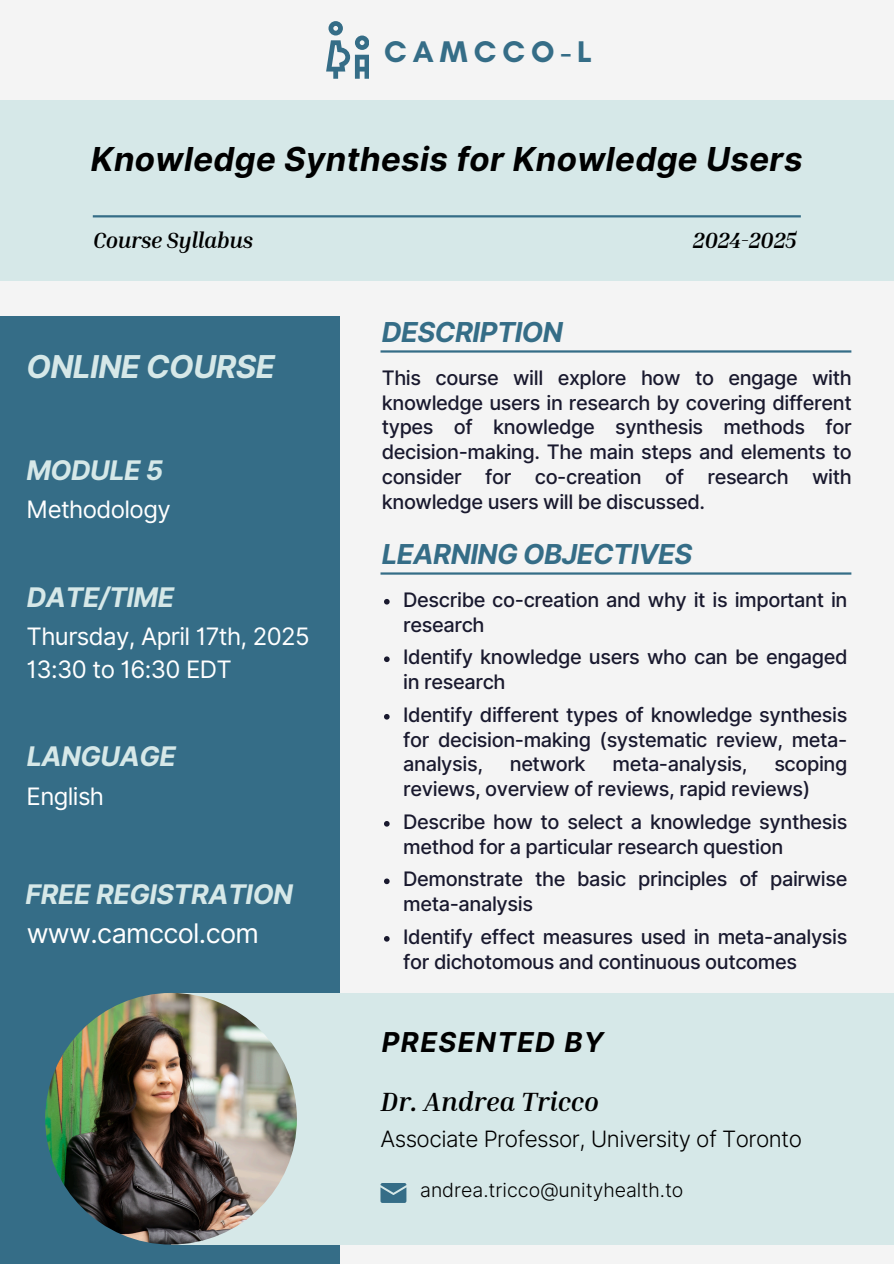
<style>
.page{position:relative;width:894px;height:1264px;background:#fff}
.page>*{position:absolute;margin:0;border:0;box-sizing:border-box;transform-origin:0 0}
.t1{font:italic 700 33px "Inter";letter-spacing:.01em;color:#000}
.t2{font:italic 700 31.5px "Inter";letter-spacing:-.02em;color:#d6e8e8}
.t3{font:700 30.45px "Glacial Indifference";letter-spacing:.2em;color:#356d87}
.t4{font:italic 700 27.45px "Inter";letter-spacing:-.02em;color:#356d87}
.t5{font:italic 700 27.3px "Inter";letter-spacing:.05em;color:#000}
.t6{font:italic 700 27px "Inter";letter-spacing:-.02em;color:#d6e8e8}
.t7{font:italic 700 27px "Inria Serif";color:#000}
.t8{font:27px "Inter";letter-spacing:-.025em;color:#fff}
.t9{font:24px/32.7px "Inter";letter-spacing:-.025em;color:#fff}
.t10{font:300 22.5px "Inter";letter-spacing:-.025em;color:#000}
.t11{font:italic 700 22.5px "Inria Serif";letter-spacing:-.02em;color:#000}
.t12{font:500 19.95px/24.8px "Inter";letter-spacing:-.02em;color:#19192e}
.t13{font:300 19.5px "Inter";color:#000}
</style>
<div class="page">
<div style="left:0;top:0;width:893px;height:1263px;background:#f4f4f4"></div>
<div style="left:0;top:100px;width:893px;height:180px;background:#d6e8e8"></div>
<hr style="left:93px;top:215px;width:707px;height:2px;background:#356d87">
<svg style="left:326px;top:21px;width:43px;height:57px"></svg>
<div style="left:0;top:316px;width:340px;height:947px;background:#356d87"></div>
<div style="left:171px;top:993px;width:722px;height:251px;background:#d6e8e8"></div>
<img style="left:45px;top:992px;width:252px;height:252px;border-radius:50%">
<hr style="left:380px;top:350px;width:471px;height:2px;background:#356d87">
<hr style="left:380px;top:572px;width:471px;height:2px;background:#356d87">
<svg style="left:380px;top:1183px;width:26px;height:19px"></svg>
<svg style="left:384px;top:599px;width:5px;height:5px"></svg>
<svg style="left:384px;top:656px;width:5px;height:6px"></svg>
<svg style="left:384px;top:714px;width:5px;height:5px"></svg>
<svg style="left:384px;top:821px;width:5px;height:5px"></svg>
<svg style="left:384px;top:878px;width:5px;height:6px"></svg>
<svg style="left:384px;top:936px;width:5px;height:5px"></svg>
<h6 class="t3" style="left:384px;top:33px;width:209px">CAMCCO-L</h6>
<h1 class="t1" style="left:91px;top:139px;width:713px">Knowledge Synthesis for Knowledge Users</h1>
<h5 class="t11" style="left:93px;top:226px;width:162px">Course Syllabus</h5>
<p class="t2" style="left:26px;top:348px;width:250px">ONLINE COURSE</p>
<p class="t6" style="left:26px;top:453px;width:138px">MODULE 5</p>
<h3 class="t9" style="left:26px;top:493px;width:146px">Methodology</h3>
<h3 class="t6" style="left:27px;top:580px;width:149px">DATE/TIME</h3>
<p class="t9" style="left:27px;top:620px;width:284px">Thursday, April 17th, 2025<br>13:30 to 16:30 EDT</p>
<p class="t6" style="left:27px;top:740px;width:151px">LANGUAGE</p>
<p class="t9" style="left:27px;top:780px;width:79px">English</p>
<p class="t6" style="left:26px;top:877px;width:269px">FREE REGISTRATION</p>
<p class="t8" style="left:27px;top:917px;width:234px">www.camccol.com</p>
<h3 class="t11" style="left:692px;top:226px;width:105px">2024-2025</h3>
<p class="t4" style="left:381px;top:315px;width:183px">DESCRIPTION</p>
<h5 class="t12" style="left:381px;top:365px;width:471px;text-align:justify">This course will explore how to engage with knowledge users in research by covering different types of knowledge synthesis methods for decision-making. The main steps and elements to consider for co-creation of research with knowledge users will be discussed.</h5>
<h2 class="t4" style="left:381px;top:537px;width:312px">LEARNING OBJECTIVES</h2>
<h3 class="t12" style="left:403px;top:587px;width:445px">Describe co-creation and why it is important in research</h3>
<h6 class="t12" style="left:403px;top:644px;width:445px">Identify knowledge users who can be engaged in research</h6>
<h3 class="t12" style="left:403px;top:702px;width:445px;text-align:justify">Identify different types of knowledge synthesis for decision-making (systematic review, meta&shy;analysis,</h3>
<h3 class="t12" style="left:403px;top:751px;width:445px;text-indent:371px">scoping reviews, overview of reviews, rapid reviews)</h3>
<h3 class="t12" style="left:509px;top:751px;width:77px">network</h3>
<h3 class="t12" style="left:612px;top:751px;width:137px">meta-analysis,</h3>
<h4 class="t12" style="left:403px;top:809px;width:445px">Describe how to select a knowledge synthesis method for a particular research question</h4>
<p class="t12" style="left:403px;top:866px;width:445px">Demonstrate the basic principles of pairwise meta-analysis</p>
<p class="t12" style="left:403px;top:924px;width:445px">Identify effect measures used in meta-analysis for dichotomous and continuous outcomes</p>
<h1 class="t5" style="left:381px;top:1026px;width:223px">PRESENTED BY</h1>
<h6 class="t7" style="left:380px;top:1084px;width:220px">Dr. Andrea Tricco</h6>
<h6 class="t10" style="left:380px;top:1124px;width:423px">Associate Professor, University of Toronto</h6>
<h3 class="t13" style="left:420px;top:1178px;width:265px">andrea.tricco@unityhealth.to</h3>
</div>
